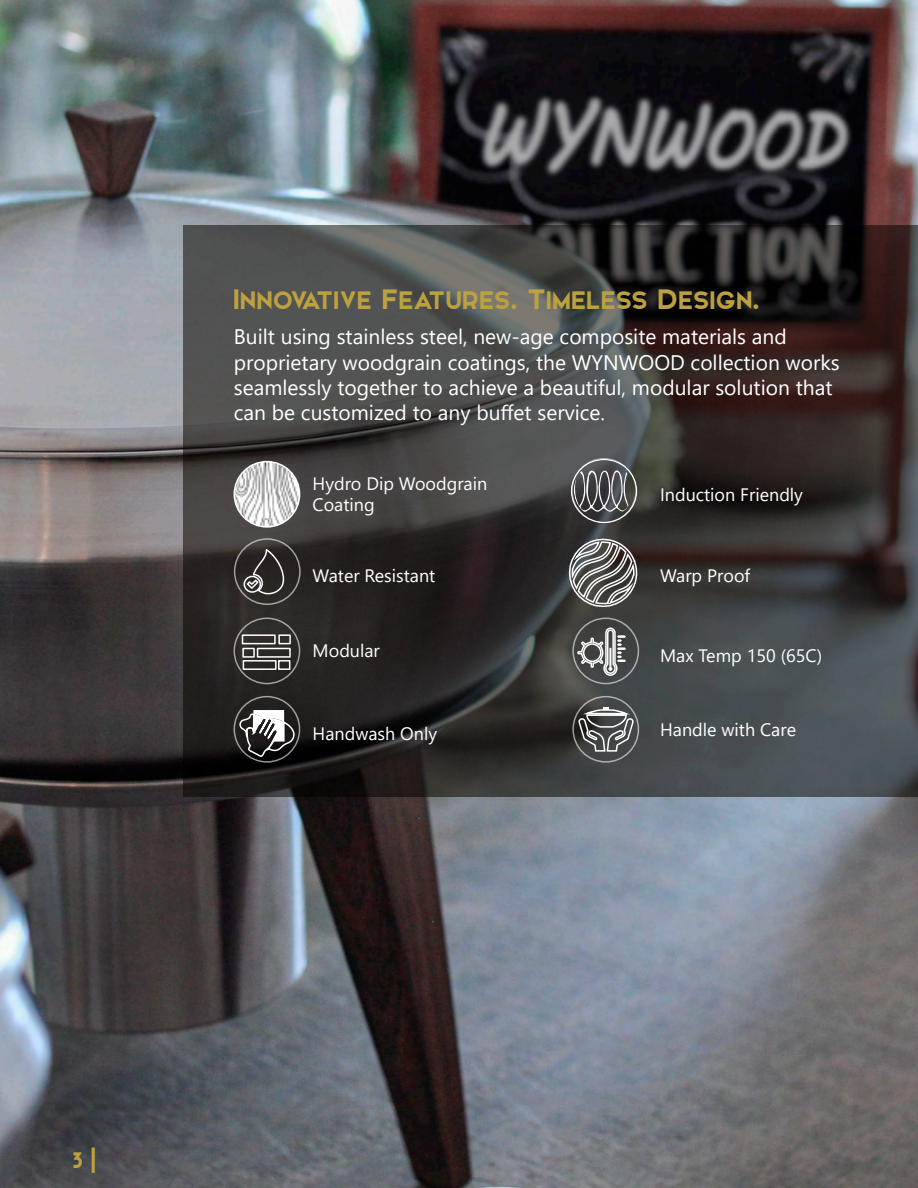
<style>
.page{position:relative;width:918px;height:1188px;background:#fff}
.page>*{position:absolute;margin:0;border:0;box-sizing:border-box;transform-origin:0 0}
.t1{font:37.5px "Elkwood";letter-spacing:.02em;color:#bda140}
.t2{font:30px "Elkwood";color:#bda140}
.t3{font:21px/25.2px "Segoe UI";color:#fff}
.t4{font:18px/21.6px "Segoe UI";color:#fff}
</style>
<div class="page">
<img style="left:0;top:0;width:918px;height:1188px">
<svg style="left:184px;top:226px;width:734px;height:571px;background:#3b3939"></svg>
<img style="left:234px;top:462px;width:66px;height:65px;border-radius:33px">
<div style="left:234px;top:461px;width:66px;height:67px;border:2px solid #fff;border-radius:50%"></div>
<div style="left:571px;top:459px;width:66px;height:64px;border:1px solid #fff;border-radius:50%"></div>
<div style="left:234px;top:538px;width:67px;height:67px;border:2px solid #fff;border-radius:50%"></div>
<svg style="left:243px;top:548px;width:42px;height:47px;background:#494443"></svg>
<div style="left:234px;top:618px;width:66px;height:66px;border:2px solid #fff;border-radius:50%"></div>
<svg style="left:241px;top:634px;width:51px;height:37px;background:#686564"></svg>
<div style="left:572px;top:696px;width:67px;height:67px;border:2px solid #fff;border-radius:50%"></div>
<svg style="left:578px;top:707px;width:57px;height:45px;background:#6c6d6d"></svg>
<div style="left:234px;top:696px;width:66px;height:67px;border:2px solid #fff;border-radius:50%"></div>
<svg style="left:229px;top:710px;width:66px;height:69px"></svg>
<div style="left:572px;top:618px;width:67px;height:66px;border:2px solid #fff;border-radius:50%"></div>
<svg style="left:576px;top:627px;width:50px;height:50px;background:#777977"></svg>
<svg style="left:564px;top:534px;width:75px;height:78px;background:#6b6967"></svg>
<svg style="left:574px;top:461px;width:59px;height:58px;background:#626364"></svg>
<h1 class="t1" style="left:234px;top:281px;width:527px">Innovative Features. Timeless Design.</h1>
<p class="t3" style="left:234px;top:323px;width:607px">Built using stainless steel, new-age composite materials and proprietary woodgrain coatings, the WYNWOOD collection works seamlessly together to achieve a beautiful, modular solution that can be customized to any buffet service.</p>
<p class="t4" style="left:313px;top:471px;width:176px">Hydro Dip Woodgrain<br>Coating</p>
<p class="t4" style="left:660px;top:482px;width:144px">Induction Friendly</p>
<p class="t4" style="left:313px;top:564px;width:124px">Water Resistant</p>
<p class="t4" style="left:660px;top:564px;width:92px">Warp Proof</p>
<p class="t4" style="left:313px;top:639px;width:69px">Modular</p>
<p class="t4" style="left:660px;top:643px;width:164px">Max Temp 150 (65C)</p>
<p class="t4" style="left:313px;top:721px;width:126px">Handwash Only</p>
<p class="t4" style="left:660px;top:717px;width:138px">Handle with Care</p>
<h2 class="t2" style="left:73px;top:1146px;width:25px">3 |</h2>
</div>
